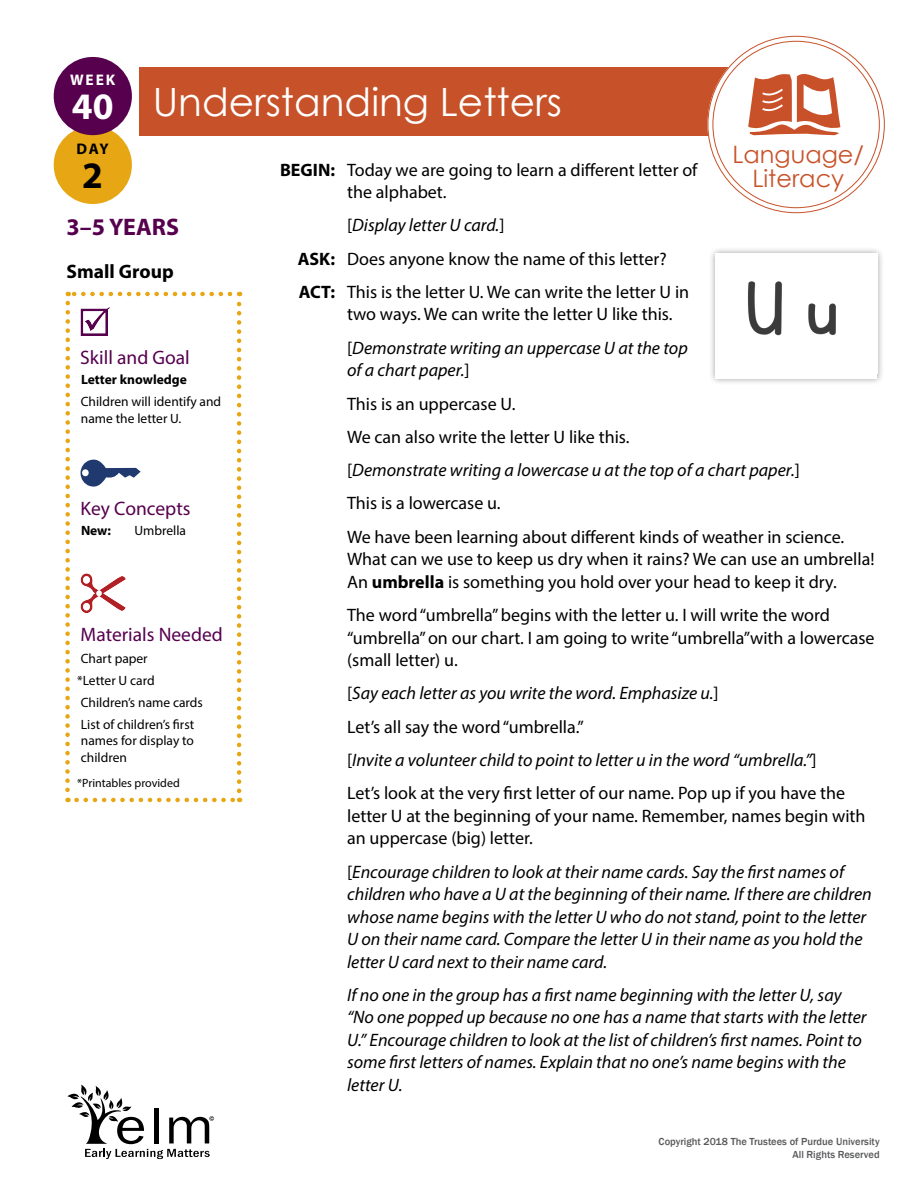
<style>
.page{position:relative;width:918px;height:1188px;background:#fff}
.page>*{position:absolute;margin:0;border:0;box-sizing:border-box;transform-origin:0 0}
.t1{font:39px "Century Gothic";color:#fff}
.t2{font:700 37.5px "Myriad Pro";color:#fff}
.t3{font:700 37.5px "Myriad Pro";color:#000}
.t4{font:24px/24px "Century Gothic";color:#c75229;text-align:center}
.t5{font:700 24px "Myriad Pro";color:#56004e}
.t6{font:19.5px "Myriad Pro";color:#56004e}
.t7{font:700 19.5px "Myriad Pro";color:#000}
.t8{font:italic 18px/22.5px "Myriad Pro";color:#000}
.t9{font:18px/22.5px "Myriad Pro";color:#000}
.t10{font:700 15.45px "Myriad Pro";color:#fff}
.t11{font:700 15.45px "Myriad Pro";color:#000}
.t12{font:13.5px/16.5px "Myriad Pro";color:#000}
.t13{font:700 13.5px "Myriad Pro";color:#000}
.t14{font:12px "Myriad Pro";color:#000}
.t15{font:500 10.5px/12.6px "Franklin Gothic";color:#58595b;text-align:right}
.s1{font-weight:700}
.s2{font-style:normal}
</style>
<div class="page">
<div style="left:140px;top:68px;width:592px;height:68px;background:#c75229"></div>
<div style="left:54px;top:126px;width:78px;height:78px;background:#e7a614;border-radius:50%"></div>
<div style="left:54px;top:57px;width:78px;height:78px;background:#56004e;border-radius:50%"></div>
<div style="left:710px;top:39px;width:172px;height:171px;background:#fff;border-radius:50%"></div>
<div style="left:707px;top:36px;width:178px;height:177px;border:6px solid #fff;border-radius:50%"></div>
<svg style="left:748px;top:74px;width:92px;height:61px"></svg>
<svg style="left:81px;top:307px;width:29px;height:29px"></svg>
<svg style="left:81px;top:460px;width:60px;height:27px"></svg>
<svg style="left:81px;top:573px;width:45px;height:40px"></svg>
<svg style="left:77px;top:798px;width:163px;height:4px"></svg>
<svg style="left:237px;top:292px;width:4px;height:499px"></svg>
<svg style="left:68px;top:292px;width:162px;height:4px"></svg>
<svg style="left:65px;top:303px;width:5px;height:499px"></svg>
<div style="left:708px;top:246px;width:177px;height:139px;background:#000;opacity:.4"></div>
<div style="left:716px;top:253px;width:162px;height:125px;background:#fff"></div>
<img style="left:748px;top:281px;width:88px;height:55px">
<svg style="left:68px;top:1085px;width:146px;height:74px"></svg>
<p class="t10" style="left:70px;top:69px;width:47px">WEEK</p>
<h2 class="t2" style="left:72px;top:82px;width:43px">40</h2>
<h1 class="t11" style="left:77px;top:138px;width:34px">DAY</h1>
<h1 class="t3" style="left:82px;top:151px;width:22px">2</h1>
<h1 class="t1" style="left:153px;top:74px;width:411px">Understanding Letters</h1>
<h1 class="t4" style="left:733px;top:142px;width:133px">Language/<br>Literacy</h1>
<p class="t9" style="left:347px;top:158px;width:352px;text-indent:-67px"><span class="s1">BEGIN:</span> Today we are going to learn a different letter of the alphabet.</p>
<p class="t8" style="left:347px;top:214px;width:159px"><span class="s2">[</span>Display letter U card.<span class="s2">]</span></p>
<p class="t9" style="left:298px;top:247px;width:370px"><span class="s1">ASK:</span> Does anyone know the name of this letter?</p>
<p class="t9" style="left:347px;top:280px;width:344px;text-indent:-48px"><span class="s1">ACT:</span> This is the letter U. We can write the letter U in two ways. We can write the letter U like this.</p>
<p class="t8" style="left:347px;top:336px;width:342px"><span class="s2">[</span>Demonstrate writing an uppercase U at the top of a chart paper.<span class="s2">]</span></p>
<p class="t9" style="left:347px;top:392px;width:170px">This is an uppercase U.</p>
<p class="t9" style="left:347px;top:425px;width:284px">We can also write the letter U like this.</p>
<p class="t8" style="left:347px;top:459px;width:454px"><span class="s2">[</span>Demonstrate writing a lowercase u at the top of a chart paper.<span class="s2">]</span></p>
<p class="t9" style="left:347px;top:492px;width:155px">This is a lowercase u.</p>
<p class="t9" style="left:347px;top:525px;width:529px">We have been learning about different kinds of weather in science.<br>What can we use to keep us dry when it rains? We can use an umbrella!<br>An <span class="s1">umbrella</span> is something you hold over your head to keep it dry.</p>
<p class="t9" style="left:347px;top:603px;width:529px">The word “umbrella” begins with the letter u. I will write the word “umbrella” on our chart. I am going to write “umbrella”with a lowercase (small letter) u.</p>
<p class="t8" style="left:347px;top:682px;width:373px"><span class="s2">[</span>Say each letter as you write the word. Emphasize u.<span class="s2">]</span></p>
<p class="t9" style="left:347px;top:715px;width:238px">Let’s all say the word “umbrella.”</p>
<p class="t8" style="left:347px;top:748px;width:471px"><span class="s2">[</span>Invite a volunteer child to point to letter u in the word “umbrella.”<span class="s2">]</span></p>
<p class="t9" style="left:347px;top:782px;width:520px">Let’s look at the very first letter of our name. Pop up if you have the letter U at the beginning of your name. Remember, names begin with an uppercase (big) letter.</p>
<p class="t8" style="left:347px;top:860px;width:526px"><span class="s2">[</span>Encourage children to look at their name cards. Say the first names of children who have a U at the beginning of their name. If there are children whose name begins with the letter U who do not stand, point to the letter U on their name card. Compare the letter U in their name as you hold the letter U card next to their name card.</p>
<p class="t8" style="left:347px;top:983px;width:521px">If no one in the group has a first name beginning with the letter U, say “No one popped up because no one has a name that starts with the letter U.” Encourage children to look at the list of children’s first names. Point to some first letters of names. Explain that no one’s name begins with the letter U.</p>
<h2 class="t5" style="left:67px;top:212px;width:114px">3–5 YEARS</h2>
<h3 class="t7" style="left:67px;top:259px;width:109px">Small Group</h3>
<h4 class="t6" style="left:80px;top:345px;width:111px">Skill and Goal</h4>
<p class="t13" style="left:81px;top:371px;width:107px">Letter knowledge</p>
<p class="t12" style="left:81px;top:393px;width:142px">Children will identify and name the letter U.</p>
<h4 class="t6" style="left:81px;top:496px;width:111px">Key Concepts</h4>
<p class="t13" style="left:81px;top:522px;width:32px">New:</p>
<p class="t12" style="left:135px;top:522px;width:53px">Umbrella</p>
<h4 class="t6" style="left:81px;top:623px;width:144px">Materials Needed</h4>
<p class="t12" style="left:81px;top:650px;width:68px">Chart paper</p>
<p class="t12" style="left:77px;top:672px;width:79px">*Letter U card</p>
<p class="t12" style="left:81px;top:694px;width:124px">Children’s name cards</p>
<p class="t12" style="left:81px;top:716px;width:115px;text-align:justify">List of children’s first names for display to children</p>
<p class="t14" style="left:77px;top:775px;width:104px">*Printables provided</p>
<p class="t15" style="left:659px;top:1136px;width:223px">Copyright 2018 The Trustees of Purdue University<br>All Rights Reserved</p>
</div>
